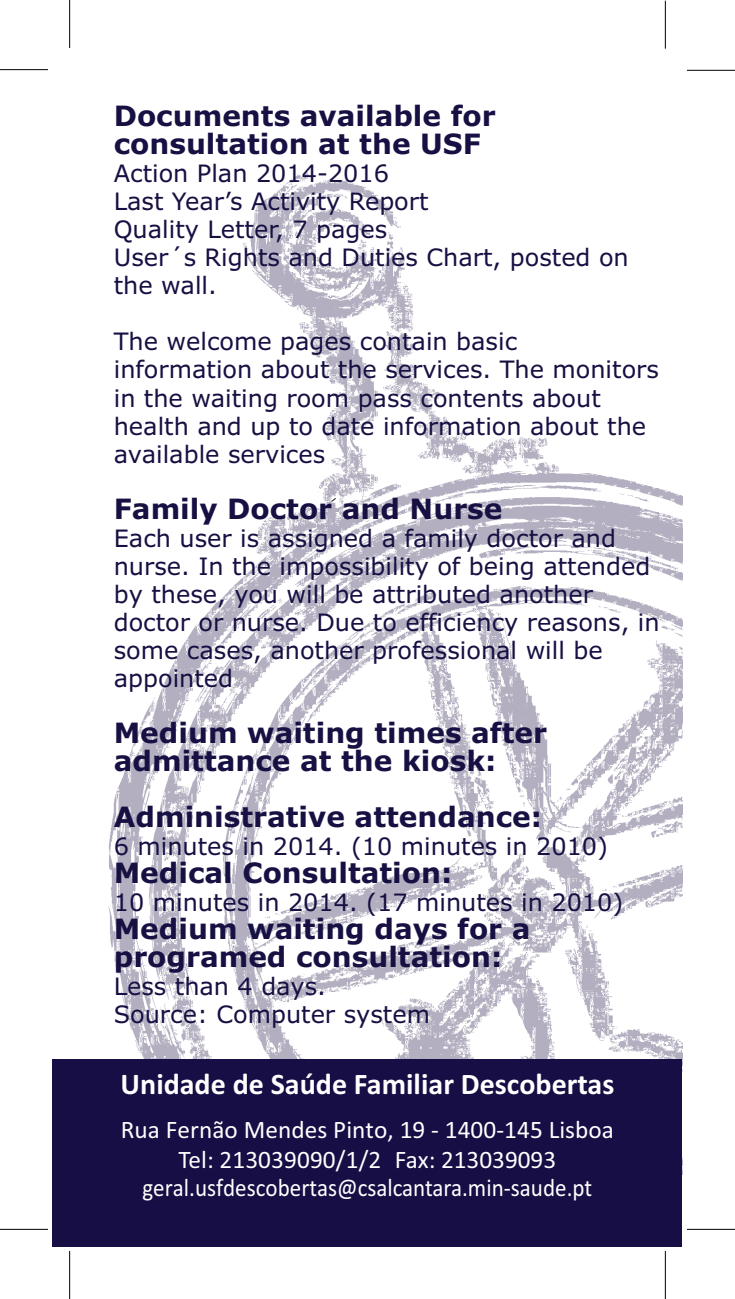
<style>
.page{position:relative;width:735px;height:1299px;background:#fff}
.page>*{position:absolute;margin:0;border:0;box-sizing:border-box;transform-origin:0 0}
.t1{font:700 30px "Calibri";color:#fff}
.t2{font:700 28px/28px "Verdana";color:#161043}
.t3{font:25.2px/30.4px "Calibri";color:#fff;text-align:center}
.t4{font:25.2px "Calibri";color:#fff;scale:.91 1}
.t5{font:24px/28px "Verdana";color:#161043}
</style>
<div class="page">
<img style="left:109px;top:172px;width:573px;height:887px">
<svg style="left:331px;top:497px;width:5px;height:5px"></svg>
<hr style="left:69px;top:0;width:1px;height:48px;background:#000">
<hr style="left:69px;top:1250px;width:1px;height:48px;background:#000">
<hr style="left:665px;top:1px;width:1px;height:48px;background:#000">
<hr style="left:665px;top:1250px;width:1px;height:48px;background:#000">
<hr style="left:0;top:69px;width:48px;height:1px;background:#000">
<hr style="left:686px;top:70px;width:48px;height:1px;background:#000">
<hr style="left:0;top:1228px;width:48px;height:1px;background:#000">
<hr style="left:686px;top:1228px;width:48px;height:1px;background:#000">
<div style="left:52px;top:1059px;width:630px;height:187px;background:#160e44"></div>
<p class="t2" style="left:114px;top:103px;width:383px">Documents available for consultation at the USF</p>
<p class="t5" style="left:114px;top:162px;width:516px">Action Plan 2014-2016<br>Last Year’s Activity Report<br>Quality Letter, 7 pages<br>User´s Rights and Duties Chart, posted on the wall.</p>
<p class="t5" style="left:114px;top:330px;width:546px">The welcome pages contain basic information about the services. The monitors in the waiting room pass contents about health and up to date information about the available services</p>
<p class="t2" style="left:114px;top:495px;width:390px">Family Doctor and Nurse</p>
<p class="t5" style="left:114px;top:526px;width:547px">Each user is assigned a family doctor and nurse. In the impossibility of being attended by these, you will be attributed another doctor or nurse. Due to efficiency reasons, in some cases, another professional will be appointed</p>
<p class="t2" style="left:114px;top:719px;width:435px">Medium waiting times after admittance at the kiosk:</p>
<p class="t2" style="left:114px;top:803px;width:430px">Administrative attendance:</p>
<p class="t5" style="left:114px;top:834px;width:496px">6 minutes in 2014. (10 minutes in 2010)</p>
<p class="t2" style="left:114px;top:859px;width:340px">Medical Consultation:</p>
<p class="t5" style="left:114px;top:890px;width:511px">10 minutes in 2014. (17 minutes in 2010)</p>
<p class="t2" style="left:114px;top:915px;width:418px">Medium waiting days for a programed consultation:</p>
<p class="t5" style="left:114px;top:974px;width:318px">Less than 4 days.<br>Source: Computer system</p>
<p class="t1" style="left:120px;top:1066px;width:495px">Unidade de Saúde Familiar Descobertas</p>
<p class="t3" style="left:121px;top:1116px;width:495px">Rua Fernão Mendes Pinto, 19 - 1400-145 Lisboa<br>Tel: 213039090/1/2 Fax: 213039093</p>
<p class="t4" style="left:142px;top:1179px;width:496px">geral.usfdescobertas@csalcantara.min-saude.pt</p>
</div>
